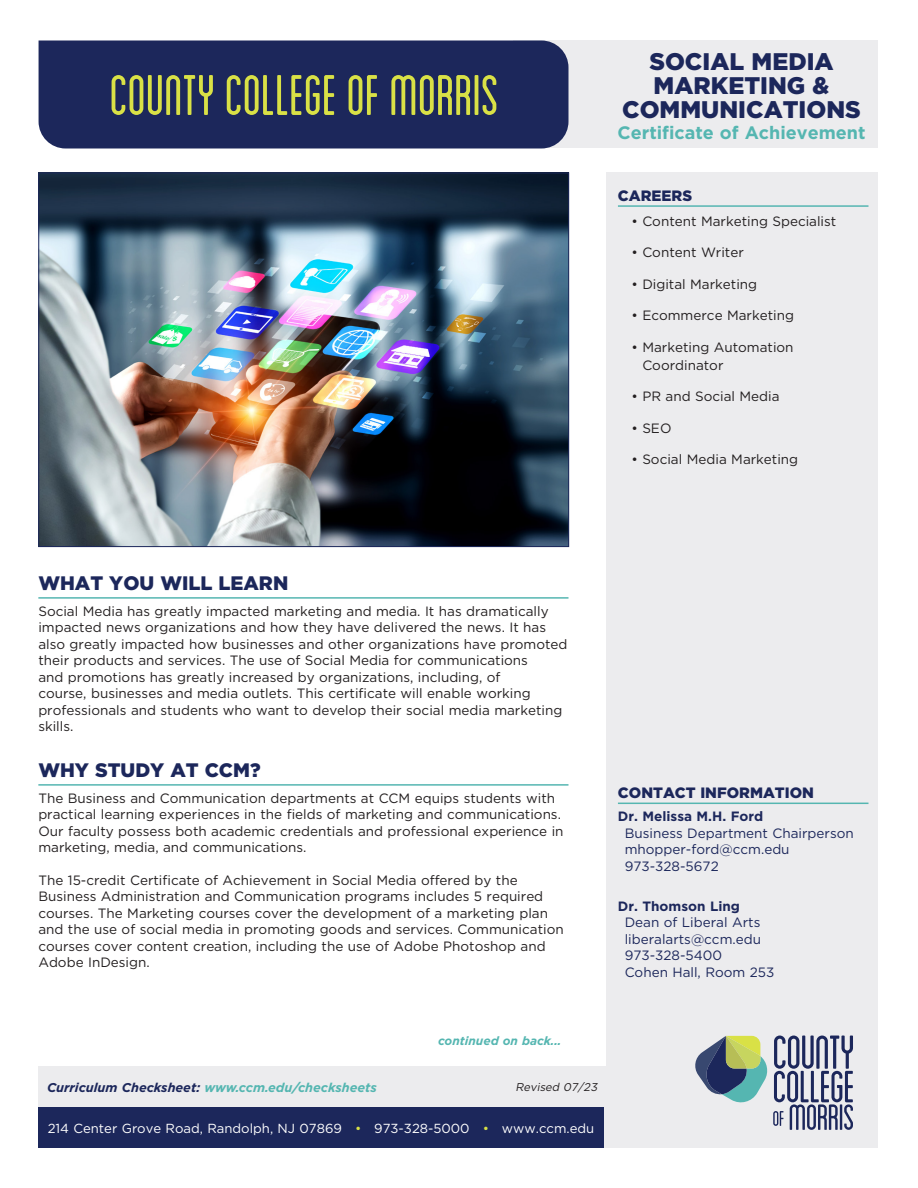
<style>
.page{position:relative;width:918px;height:1188px;background:#fff}
.page>*{position:absolute;margin:0;border:0;box-sizing:border-box;transform-origin:0 0}
.t1{font:condensed 60px "Blanch";letter-spacing:-.005em;color:#d9e146}
.MastHeader{font:900 24px/24px "Gotham";color:#1c275b;text-align:center}
.Headers{font:900 19.5px "Gotham";color:#1c275b}
.MastHeader-2{font:700 18px "Gotham";color:#55b6b1}
.Headers_Grey_Sidebar{font:900 15px "Gotham";color:#1c275b}
.Copy{font:13.5px/16.5px "Gotham";color:#231f20}
.Careers{font:13.5px/18px "Gotham";color:#231f20}
.Contact_Details{font:13.5px/16.5px "Gotham";color:#1c275b}
.Contact_Bold_Name{font:700 13.5px "Gotham";color:#1c275b}
.t2{font:13.2px "Gotham";color:#fff}
.t3{font:italic 700 12.75px "Gotham";color:#55b6b1}
.Continued{font:italic 700 12px "Gotham";color:#55b6b1}
.t4{font:italic 11.25px "Gotham";color:#231f20}
.s1{color:#1c275b}
.s2{color:#d9e146}
</style>
<div class="page">
<div style="left:513px;top:40px;width:365px;height:108px;background:#ececee"></div>
<div style="left:39px;top:40px;width:529px;height:108px;background:#1c275b"></div>
<div style="left:606px;top:173px;width:272px;height:893px;background:#ececee"></div>
<div style="left:38px;top:1066px;width:840px;height:82px;background:#ececee"></div>
<div style="left:38px;top:1107px;width:565px;height:41px;background:#1c275b"></div>
<svg style="left:695px;top:1036px;width:158px;height:94px"></svg>
<hr style="left:618px;top:803px;width:251px;height:1px;background:#55b6b1">
<hr style="left:618px;top:205px;width:251px;height:2px;background:#55b6b1">
<hr style="left:38px;top:597px;width:530px;height:2px;background:#55b6b1">
<hr style="left:38px;top:784px;width:530px;height:2px;background:#55b6b1">
<img style="left:41px;top:175px;width:526px;height:370px">
<p class="t1" style="left:110px;top:63px;width:391px">COUNTY COLLEGE OF MORRIS</p>
<p class="MastHeader" style="left:622px;top:49px;width:240px">SOCIAL MEDIA<br>MARKETING &amp;<br>COMMUNICATIONS</p>
<p class="MastHeader-2" style="left:618px;top:121px;width:250px">Certificate of Achievement</p>
<p class="Headers_Grey_Sidebar" style="left:618px;top:185px;width:76px">CAREERS</p>
<p class="Careers" style="left:631px;top:212px;width:206px">• Content Marketing Specialist</p>
<p class="Careers" style="left:631px;top:243px;width:114px">• Content Writer</p>
<p class="Careers" style="left:631px;top:275px;width:127px">• Digital Marketing</p>
<p class="Careers" style="left:631px;top:306px;width:164px">• Ecommerce Marketing</p>
<p class="Careers" style="left:642px;top:338px;width:153px;text-indent:-11px">• Marketing Automation<br>Coordinator</p>
<p class="Careers" style="left:631px;top:387px;width:150px">• PR and Social Media</p>
<p class="Careers" style="left:631px;top:419px;width:42px">• SEO</p>
<p class="Careers" style="left:631px;top:450px;width:168px">• Social Media Marketing</p>
<p class="Headers" style="left:38px;top:570px;width:251px">WHAT YOU WILL LEARN</p>
<p class="Copy" style="left:38px;top:602px;width:531px">Social Media has greatly impacted marketing and media. It has dramatically impacted news organizations and how they have delivered the news. It has also greatly impacted how businesses and other organizations have promoted their products and services. The use of Social Media for communications<br>and promotions has greatly increased by organizations, including, of<br>course, businesses and media outlets. This certificate will enable working professionals and students who want to develop their social media marketing skills.</p>
<p class="Headers" style="left:38px;top:757px;width:224px">WHY STUDY AT CCM?</p>
<p class="Copy" style="left:38px;top:789px;width:527px">The Business and Communication departments at CCM equips students with practical learning experiences in the fields of marketing and communications.<br>Our faculty possess both academic credentials and professional experience in marketing, media, and communications.</p>
<p class="Copy" style="left:38px;top:871px;width:527px">The 15-credit Certificate of Achievement in Social Media offered by the Business Administration and Communication programs includes 5 required courses. The Marketing courses cover the development of a marketing plan and the use of social media in promoting goods and services. Communication courses cover content creation, including the use of Adobe Photoshop and Adobe InDesign.</p>
<p class="Headers_Grey_Sidebar" style="left:618px;top:783px;width:198px">CONTACT INFORMATION</p>
<p class="Contact_Bold_Name" style="left:618px;top:808px;width:147px">Dr. Melissa M.H. Ford</p>
<p class="Contact_Details" style="left:625px;top:825px;width:231px">Business Department Chairperson mhopper-ford@ccm.edu<br>973-328-5672</p>
<p class="Contact_Bold_Name" style="left:618px;top:897px;width:124px">Dr. Thomson Ling</p>
<p class="Contact_Details" style="left:625px;top:914px;width:151px">Dean of Liberal Arts liberalarts@ccm.edu<br>973-328-5400<br>Cohen Hall, Room 253</p>
<p class="Continued" style="left:438px;top:1033px;width:125px">continued on back...</p>
<p class="t3" style="left:47px;top:1079px;width:331px"><span class="s1">Curriculum Checksheet:</span> www.ccm.edu/checksheets</p>
<p class="t4" style="left:515px;top:1080px;width:86px">Revised 07/23</p>
<p class="t2" style="left:48px;top:1120px;width:548px">214 Center Grove Road, Randolph, NJ 07869 <span class="s2">•</span> 973-328-5000 <span class="s2">•</span> www.ccm.edu</p>
</div>
